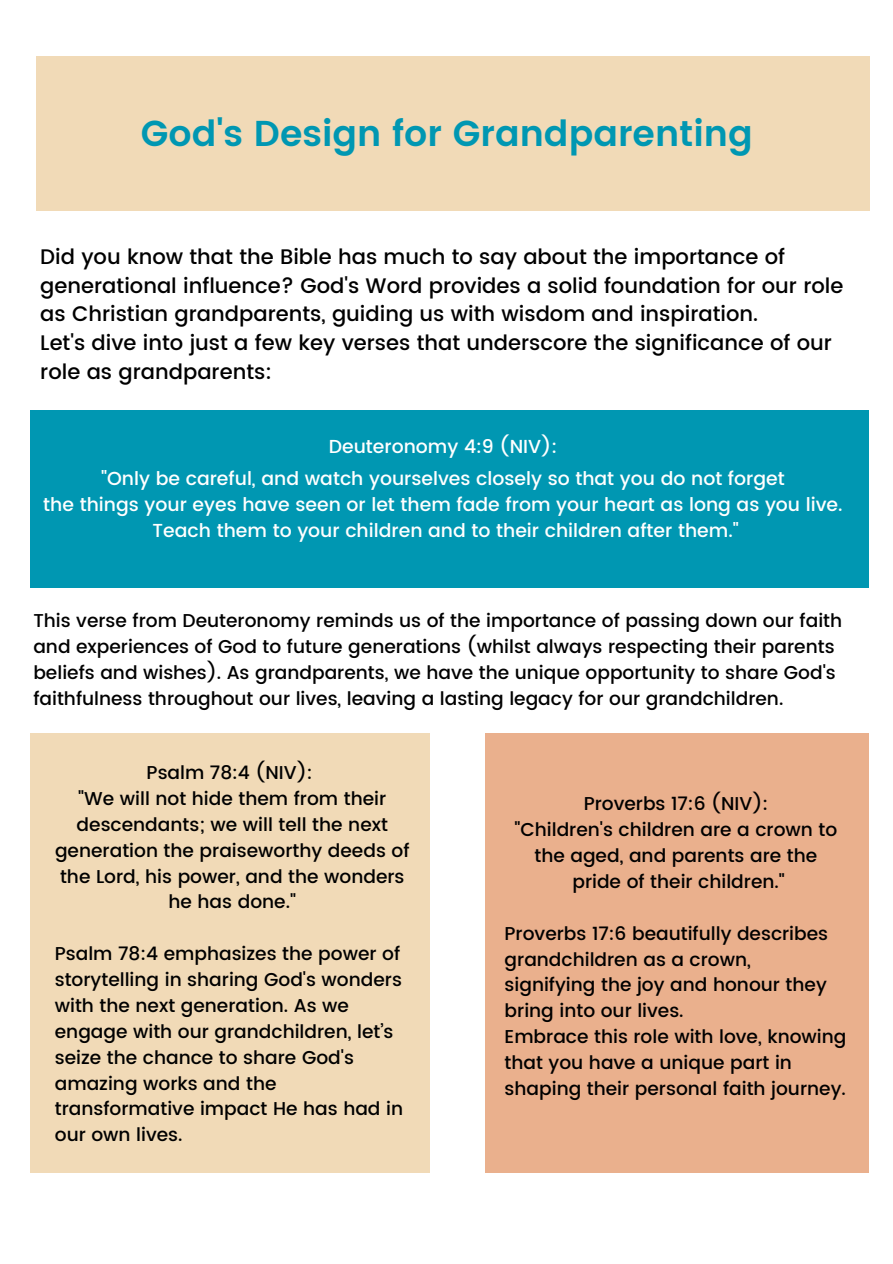
<style>
.page{position:relative;width:893px;height:1264px;background:#fff}
.page>*{position:absolute;margin:0;border:0;box-sizing:border-box;transform-origin:0 0}
.t1{font:600 36px "Poppins";color:#0097b2}
.t2{font:500 21px/28.7px "Poppins";color:#000}
.t3{font:500 18.75px "Poppins";color:#fff}
.t4{font:500 18.6px/25.8px "Poppins";color:#000}
</style>
<div class="page">
<div style="left:31px;top:410px;width:838px;height:177px;background:#0097b2"></div>
<div style="left:36px;top:56px;width:833px;height:154px;background:#f1dab7"></div>
<div style="left:31px;top:733px;width:399px;height:440px;background:#f1dab7"></div>
<div style="left:485px;top:733px;width:384px;height:440px;background:#eab08d"></div>
<p class="t1" style="left:141px;top:112px;width:613px">God's Design for Grandparenting</p>
<p class="t2" style="left:40px;top:242px;width:804px">Did you know that the Bible has much to say about the importance of generational influence? God's Word provides a solid foundation for our role</p>
<p class="t2" style="left:40px;top:300px;width:719px">as Christian grandparents, guiding us with wisdom and inspiration.</p>
<p class="t2" style="left:40px;top:328px;width:793px">Let's dive into just a few key verses that underscore the significance of our</p>
<p class="t2" style="left:40px;top:357px;width:233px">role as grandparents:</p>
<p class="t3" style="left:329px;top:436px;width:230px">Deuteronomy 4:9 (NIV):</p>
<p class="t3" style="left:101px;top:467px;width:685px">"Only be careful, and watch yourselves closely so that you do not forget</p>
<p class="t3" style="left:43px;top:493px;width:800px">the things your eyes have seen or let them fade from your heart as long as you live.</p>
<p class="t3" style="left:153px;top:519px;width:587px">Teach them to your children and to their children after them."</p>
<p class="t4" style="left:33px;top:607px;width:810px">This verse from Deuteronomy reminds us of the importance of passing down our faith and experiences of God to future generations (whilst always respecting their parents beliefs and wishes). As grandparents, we have the unique opportunity to share God's faithfulness throughout our lives, leaving a lasting legacy for our grandchildren.</p>
<p class="t4" style="left:147px;top:759px;width:167px">Psalm 78:4 (NIV):</p>
<p class="t4" style="left:55px;top:785px;width:356px;text-align:center">"We will not hide them from their descendants; we will tell the next generation the praiseworthy deeds of the Lord, his power, and the wonders he has done."</p>
<p class="t4" style="left:55px;top:940px;width:350px">Psalm 78:4 emphasizes the power of storytelling in sharing God's wonders with the next generation. As we engage with our grandchildren, let’s seize the chance to share God's amazing works and the transformative impact He has had in our own lives.</p>
<p class="t4" style="left:583px;top:791px;width:186px">Proverbs 17:6 (NIV):</p>
<p class="t4" style="left:514px;top:816px;width:324px">"Children's children are a crown to</p>
<p class="t4" style="left:534px;top:842px;width:284px">the aged, and parents are the</p>
<p class="t4" style="left:572px;top:868px;width:214px">pride of their children."</p>
<p class="t4" style="left:504px;top:920px;width:325px">Proverbs 17:6 beautifully describes</p>
<p class="t4" style="left:504px;top:946px;width:248px">grandchildren as a crown,</p>
<p class="t4" style="left:504px;top:972px;width:324px">signifying the joy and honour they</p>
<p class="t4" style="left:504px;top:997px;width:180px">bring into our lives.</p>
<p class="t4" style="left:504px;top:1023px;width:343px">Embrace this role with love, knowing that you have a unique part in shaping their personal faith journey.</p>
</div>
